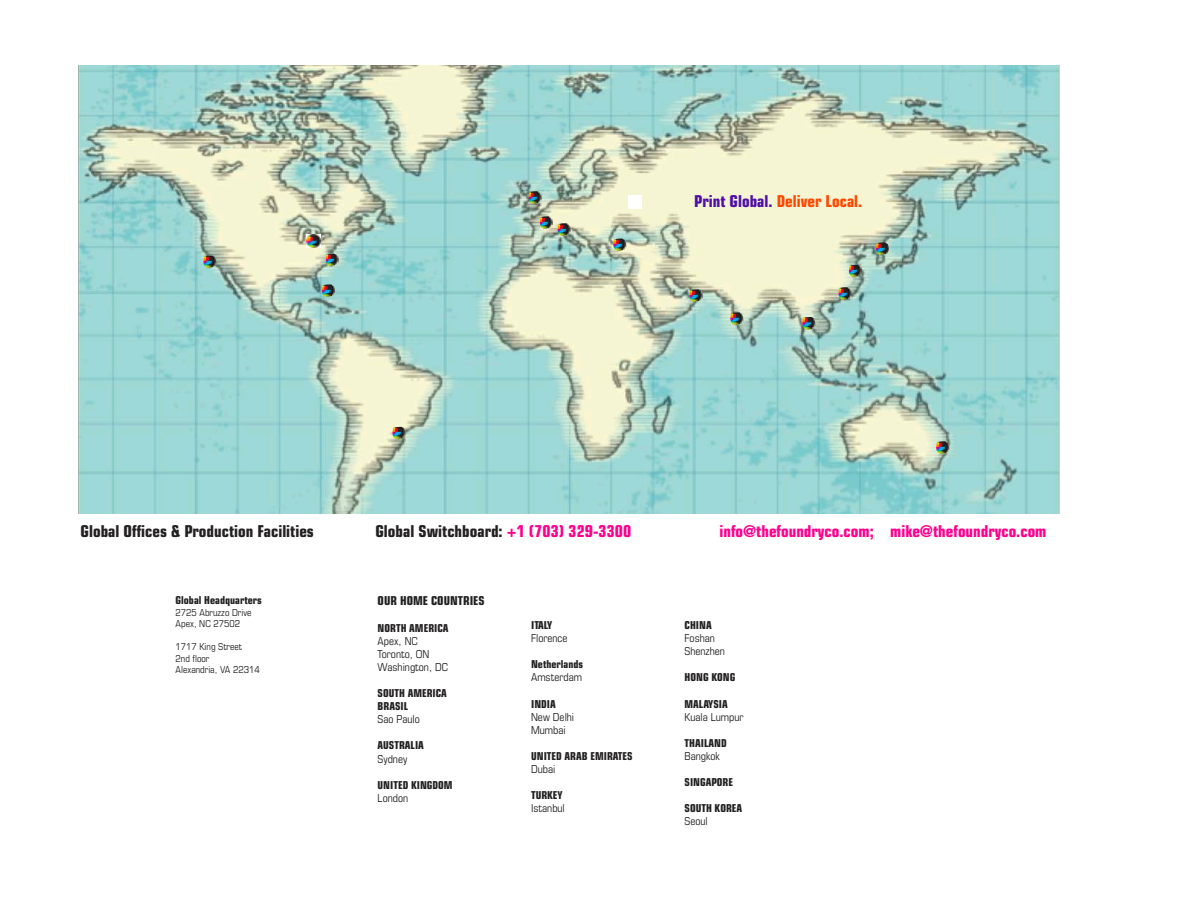
<style>
.page{position:relative;width:1188px;height:918px;background:#fff}
.page>*{position:absolute;margin:0;border:0;box-sizing:border-box;transform-origin:0 0}
.t1{font:700 condensed 16.35px "Eurostile";color:#222021}
.t2{font:700 condensed 16.35px "Eurostile";color:#ff008e}
.t3{font:700 condensed 16.35px "Eurostile";color:#ff4800}
.t4{font:700 condensed 12.3px "Eurostile";color:#222021}
.t5{font:700 condensed 10.95px/13px "Eurostile";color:#222021}
.t6{font:condensed 10.95px/13px "Eurostile";color:#222021}
.t7{font:condensed 9.6px/11.4px "Eurostile";color:#222021}
.s1{color:#4f0ea6}
.s2{color:#ff008e}
</style>
<div class="page">
<img style="left:78px;top:66px;width:982px;height:447px">
<svg style="left:936px;top:441px;width:13px;height:13px"></svg>
<svg style="left:876px;top:242px;width:13px;height:13px"></svg>
<img style="left:838px;top:287px;width:14px;height:13px">
<svg style="left:849px;top:265px;width:13px;height:13px"></svg>
<svg style="left:690px;top:289px;width:13px;height:13px"></svg>
<img style="left:613px;top:238px;width:13px;height:14px">
<div style="left:628px;top:195px;width:14px;height:13px;background:#fff"></div>
<img style="left:392px;top:427px;width:14px;height:13px">
<svg style="left:322px;top:284px;width:13px;height:13px"></svg>
<svg style="left:326px;top:254px;width:13px;height:13px"></svg>
<img style="left:307px;top:234px;width:13px;height:14px">
<svg style="left:203px;top:256px;width:13px;height:13px"></svg>
<svg style="left:529px;top:191px;width:13px;height:13px"></svg>
<svg style="left:540px;top:216px;width:31px;height:20px"></svg>
<svg style="left:730px;top:312px;width:13px;height:13px"></svg>
<svg style="left:802px;top:317px;width:13px;height:13px"></svg>
<h1 class="t3" style="left:694px;top:195px;width:170px"><span class="s1">Print Global.</span> Deliver Local.</h1>
<h1 class="t1" style="left:81px;top:525px;width:235px">Global Offices &amp; Production Facilities</h1>
<h1 class="t1" style="left:375px;top:525px;width:257px">Global Switchboard: <span class="s2">+1 (703) 329-3300</span></h1>
<h1 class="t2" style="left:719px;top:525px;width:329px">info@thefoundryco.com; mike@thefoundryco.com</h1>
<p class="t5" style="left:176px;top:594px;width:88px">Global Headquarters</p>
<p class="t7" style="left:176px;top:608px;width:77px">2725 Abruzzo Drive<br>Apex, NC 27502</p>
<p class="t7" style="left:176px;top:642px;width:86px">1717 King Street<br>2nd floor<br>Alexandria, VA 22314</p>
<p class="t4" style="left:378px;top:596px;width:109px">OUR HOME COUNTRIES</p>
<p class="t5" style="left:378px;top:622px;width:72px">NORTH AMERICA</p>
<p class="t6" style="left:378px;top:635px;width:72px">Apex, NC<br>Toronto, ON<br>Washington, DC</p>
<p class="t5" style="left:378px;top:688px;width:71px">SOUTH AMERICA<br>BRASIL</p>
<p class="t6" style="left:378px;top:714px;width:44px">Sao Paulo</p>
<p class="t5" style="left:378px;top:740px;width:48px">AUSTRALIA</p>
<p class="t6" style="left:378px;top:753px;width:31px">Sydney</p>
<p class="t5" style="left:378px;top:779px;width:77px">UNITED KINGDOM</p>
<p class="t6" style="left:378px;top:792px;width:32px">London</p>
<p class="t5" style="left:531px;top:619px;width:23px">ITALY</p>
<p class="t6" style="left:531px;top:633px;width:38px">Florence</p>
<p class="t5" style="left:531px;top:659px;width:54px">Netherlands</p>
<p class="t6" style="left:531px;top:672px;width:52px">Amsterdam</p>
<p class="t5" style="left:531px;top:698px;width:26px">INDIA</p>
<p class="t6" style="left:531px;top:711px;width:45px">New Delhi<br>Mumbai</p>
<p class="t5" style="left:531px;top:750px;width:103px">UNITED ARAB EMIRATES</p>
<p class="t6" style="left:531px;top:764px;width:26px">Dubai</p>
<p class="t5" style="left:531px;top:790px;width:33px">TURKEY</p>
<p class="t6" style="left:531px;top:803px;width:35px">Istanbul</p>
<p class="t5" style="left:685px;top:619px;width:29px">CHINA</p>
<p class="t6" style="left:685px;top:633px;width:42px">Foshan<br>Shenzhen</p>
<p class="t5" style="left:685px;top:672px;width:52px">HONG KONG</p>
<p class="t5" style="left:685px;top:698px;width:45px">MALAYSIA</p>
<p class="t6" style="left:685px;top:711px;width:61px">Kuala Lumpur</p>
<p class="t5" style="left:685px;top:737px;width:44px">THAILAND</p>
<p class="t6" style="left:685px;top:750px;width:37px">Bangkok</p>
<p class="t5" style="left:685px;top:777px;width:50px">SINGAPORE</p>
<p class="t5" style="left:685px;top:803px;width:59px">SOUTH KOREA</p>
<p class="t6" style="left:685px;top:816px;width:25px">Seoul</p>
</div>
